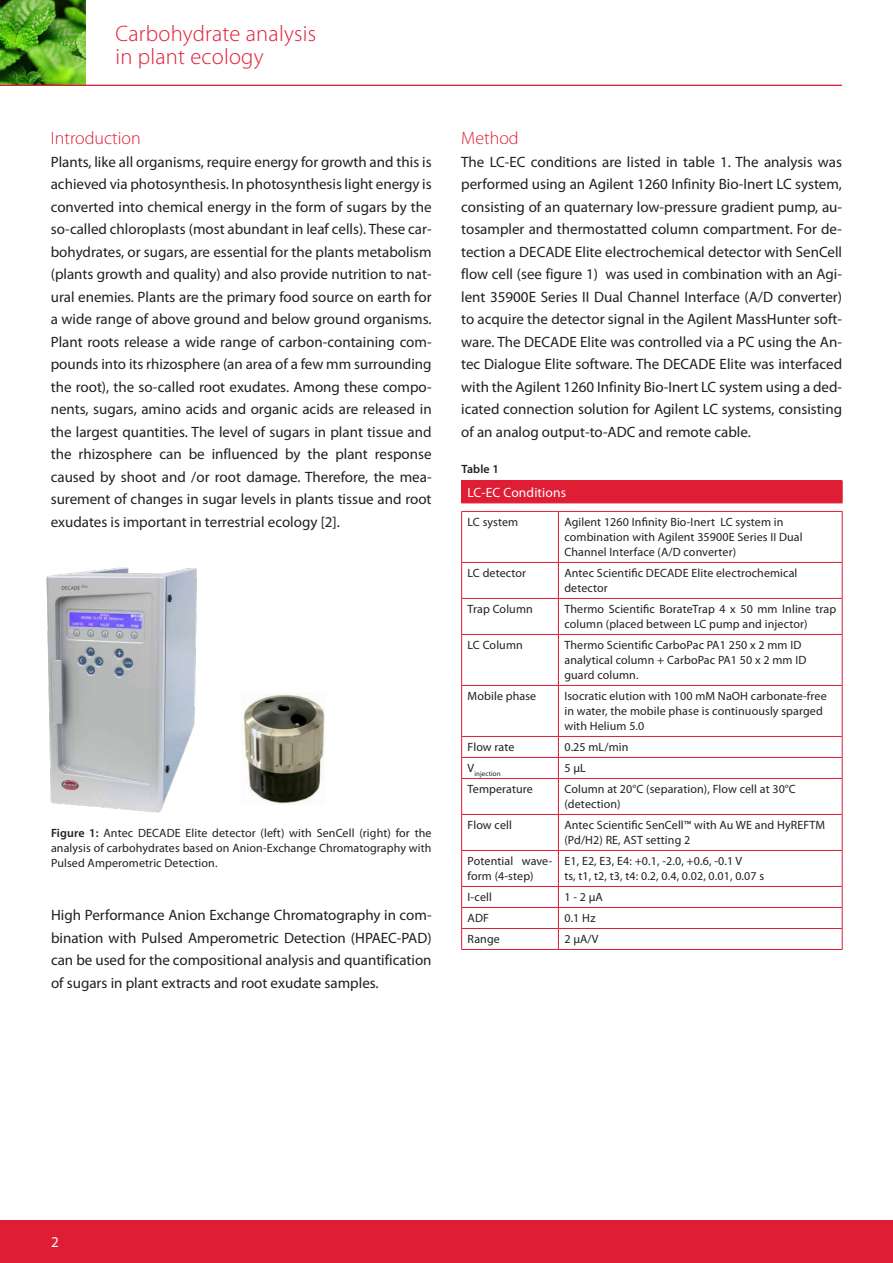
<style>
.page{position:relative;width:893px;height:1263px;background:#fff}
.page>*{position:absolute;margin:0;border:0;box-sizing:border-box;transform-origin:0 0}
.blauwe_heading{font:300 22.5px "Myriad Pro";letter-spacing:.01em;color:#df1d35}
.Tussenkop_rood{font:300 18px "Myriad Pro";color:#df1d35}
.bodytekst{font:15px/22.5px "Myriad Pro";color:#231f20;text-align:justify}
.t1{font:15px "Myriad Pro";color:#fff}
.t2{font:13.5px "Myriad Pro";letter-spacing:.01em;color:#fff}
.fotobijschrift{font:12px/15px "Myriad Pro";letter-spacing:.01em;color:#231f20}
.t3{font:600 12px "Myriad Pro";letter-spacing:.01em;color:#231f20}
.t4{font:7.05px "Myriad Pro";letter-spacing:.01em;color:#231f20}
.s1{font-weight:600}
</style>
<div class="page">
<img style="left:0;top:0;width:86px;height:85px">
<div style="left:0;top:1220px;width:893px;height:43px;background:#df1d35"></div>
<hr style="left:0;top:85px;width:842px;height:1px;background:#df1d35">
<img style="left:46px;top:567px;width:151px;height:246px">
<img style="left:241px;top:694px;width:84px;height:110px">
<div style="left:462px;top:481px;width:380px;height:22px;background:#df1d35"></div>
<svg style="left:462px;top:510px;width:380px;height:439px"></svg>
<svg style="left:842px;top:481px;width:1px;height:22px"></svg>
<svg style="left:461px;top:481px;width:1px;height:22px"></svg>
<hr style="left:461px;top:480px;width:97px;height:1px;background:#df1d35">
<hr style="left:558px;top:480px;width:284px;height:1px;background:#df1d35">
<hr style="left:461px;top:503px;width:97px;height:1px;background:#df1d35">
<hr style="left:558px;top:503px;width:284px;height:1px;background:#df1d35">
<hr style="left:461px;top:512px;width:1px;height:50px;background:#df1d35">
<hr style="left:461px;top:511px;width:97px;height:1px;background:#df1d35">
<hr style="left:558px;top:512px;width:1px;height:50px;background:#df1d35">
<hr style="left:558px;top:511px;width:284px;height:1px;background:#df1d35">
<hr style="left:842px;top:512px;width:1px;height:50px;background:#df1d35">
<hr style="left:461px;top:563px;width:1px;height:35px;background:#df1d35">
<hr style="left:461px;top:562px;width:97px;height:1px;background:#df1d35">
<hr style="left:558px;top:563px;width:1px;height:35px;background:#df1d35">
<hr style="left:558px;top:562px;width:284px;height:1px;background:#df1d35">
<hr style="left:842px;top:563px;width:1px;height:35px;background:#df1d35">
<hr style="left:461px;top:599px;width:1px;height:35px;background:#df1d35">
<hr style="left:461px;top:598px;width:97px;height:1px;background:#df1d35">
<hr style="left:558px;top:599px;width:1px;height:35px;background:#df1d35">
<hr style="left:558px;top:598px;width:284px;height:1px;background:#df1d35">
<hr style="left:842px;top:599px;width:1px;height:35px;background:#df1d35">
<hr style="left:461px;top:635px;width:1px;height:50px;background:#df1d35">
<hr style="left:461px;top:634px;width:97px;height:1px;background:#df1d35">
<hr style="left:558px;top:635px;width:1px;height:50px;background:#df1d35">
<hr style="left:558px;top:634px;width:284px;height:1px;background:#df1d35">
<hr style="left:842px;top:635px;width:1px;height:50px;background:#df1d35">
<hr style="left:461px;top:686px;width:1px;height:50px;background:#df1d35">
<svg style="left:461px;top:737px;width:1px;height:41px"></svg>
<hr style="left:461px;top:779px;width:1px;height:35px;background:#df1d35">
<hr style="left:461px;top:815px;width:1px;height:35px;background:#df1d35">
<hr style="left:461px;top:851px;width:1px;height:35px;background:#df1d35">
<svg style="left:461px;top:887px;width:1px;height:62px"></svg>
<hr style="left:461px;top:685px;width:97px;height:1px;background:#df1d35">
<hr style="left:461px;top:736px;width:97px;height:1px;background:#df1d35">
<hr style="left:461px;top:757px;width:97px;height:1px;background:#df1d35">
<hr style="left:461px;top:778px;width:97px;height:1px;background:#df1d35">
<hr style="left:461px;top:814px;width:97px;height:1px;background:#df1d35">
<hr style="left:461px;top:850px;width:97px;height:1px;background:#df1d35">
<hr style="left:461px;top:886px;width:97px;height:1px;background:#df1d35">
<hr style="left:461px;top:907px;width:97px;height:1px;background:#df1d35">
<hr style="left:461px;top:928px;width:97px;height:1px;background:#df1d35">
<hr style="left:461px;top:949px;width:97px;height:1px;background:#df1d35">
<hr style="left:558px;top:686px;width:1px;height:50px;background:#df1d35">
<svg style="left:558px;top:737px;width:1px;height:41px"></svg>
<hr style="left:558px;top:779px;width:1px;height:35px;background:#df1d35">
<hr style="left:558px;top:815px;width:1px;height:35px;background:#df1d35">
<hr style="left:558px;top:851px;width:1px;height:35px;background:#df1d35">
<svg style="left:558px;top:887px;width:1px;height:62px"></svg>
<hr style="left:558px;top:685px;width:284px;height:1px;background:#df1d35">
<hr style="left:842px;top:686px;width:1px;height:50px;background:#df1d35">
<svg style="left:842px;top:737px;width:1px;height:41px"></svg>
<hr style="left:842px;top:779px;width:1px;height:35px;background:#df1d35">
<hr style="left:842px;top:815px;width:1px;height:35px;background:#df1d35">
<hr style="left:842px;top:851px;width:1px;height:35px;background:#df1d35">
<svg style="left:842px;top:887px;width:1px;height:62px"></svg>
<hr style="left:558px;top:736px;width:284px;height:1px;background:#df1d35">
<hr style="left:558px;top:757px;width:284px;height:1px;background:#df1d35">
<hr style="left:558px;top:778px;width:284px;height:1px;background:#df1d35">
<hr style="left:558px;top:814px;width:284px;height:1px;background:#df1d35">
<hr style="left:558px;top:850px;width:284px;height:1px;background:#df1d35">
<hr style="left:558px;top:886px;width:284px;height:1px;background:#df1d35">
<hr style="left:558px;top:907px;width:284px;height:1px;background:#df1d35">
<hr style="left:558px;top:928px;width:284px;height:1px;background:#df1d35">
<hr style="left:558px;top:949px;width:284px;height:1px;background:#df1d35">
<p class="blauwe_heading" style="left:115px;top:21px;width:202px">Carbohydrate analysis</p>
<p class="blauwe_heading" style="left:115px;top:44px;width:150px">in plant ecology</p>
<p class="Tussenkop_rood" style="left:51px;top:128px;width:92px">Introduction</p>
<p class="bodytekst" style="left:51px;top:151px;width:382px">Plants, like all organisms, require energy for growth and this is achieved via photosynthesis. In photosynthesis light energy is converted into chemical energy in the form of sugars by the so-called chloroplasts (most abundant in leaf cells). These car&shy;bohydrates, or sugars, are essential for the plants metabolism (plants growth and quality) and also provide nutrition to nat&shy;ural enemies. Plants are the primary food source on earth for a wide range of above ground and below ground organisms.<br>Plant roots release a wide range of carbon-containing com&shy;pounds into its rhizosphere (an area of a few mm surrounding the root), the so-called root exudates. Among these compo&shy;nents, sugars, amino acids and organic acids are released in the largest quantities. The level of sugars in plant tissue and the rhizosphere can be influenced by the plant response caused by shoot and /or root damage. Therefore, the mea&shy;surement of changes in sugar levels in plants tissue and root exudates is important in terrestrial ecology [2].</p>
<p class="fotobijschrift" style="left:51px;top:825px;width:382px;text-align:justify"><span class="s1">Figure 1:</span> Antec DECADE Elite detector (left) with SenCell (right) for the analysis of carbohydrates based on Anion-Exchange Chromatography with Pulsed Amperometric Detection.</p>
<p class="bodytekst" style="left:51px;top:904px;width:382px">High Performance Anion Exchange Chromatography in com&shy;bination with Pulsed Amperometric Detection (HPAEC-PAD) can be used for the compositional analysis and quantification of sugars in plant extracts and root exudate samples.</p>
<p class="Tussenkop_rood" style="left:461px;top:128px;width:59px">Method</p>
<p class="bodytekst" style="left:461px;top:151px;width:382px">The LC-EC conditions are listed in table 1. The analysis was performed using an Agilent 1260 Infinity Bio-Inert LC system, consisting of an quaternary low-pressure gradient pump, au&shy;tosampler and thermostatted column compartment. For de&shy;tection a DECADE Elite electrochemical detector with SenCell flow cell (see figure 1) was used in combination with an Agi&shy;lent 35900E Series II Dual Channel Interface (A/D converter) to acquire the detector signal in the Agilent MassHunter soft&shy;ware. The DECADE Elite was controlled via a PC using the An&shy;tec Dialogue Elite software. The DECADE Elite was interfaced with the Agilent 1260 Infinity Bio-Inert LC system using a ded&shy;icated connection solution for Agilent LC systems, consisting of an analog output-to-ADC and remote cable.</p>
<p class="t3" style="left:461px;top:463px;width:39px">Table 1</p>
<p class="t2" style="left:468px;top:485px;width:100px">LC-EC Conditions</p>
<p class="fotobijschrift" style="left:468px;top:515px;width:52px">LC system</p>
<p class="fotobijschrift" style="left:564px;top:515px;width:240px">Agilent 1260 Infinity Bio-Inert LC system in combination with Agilent 35900E Series II Dual<br>Channel Interface (A/D converter)</p>
<p class="fotobijschrift" style="left:468px;top:566px;width:60px">LC detector</p>
<p class="fotobijschrift" style="left:564px;top:566px;width:235px">Antec Scientific DECADE Elite electrochemical detector</p>
<p class="fotobijschrift" style="left:468px;top:602px;width:67px">Trap Column</p>
<p class="fotobijschrift" style="left:564px;top:602px;width:273px">Thermo Scientific BorateTrap 4 x 50 mm Inline trap column (placed between LC pump and injector)</p>
<p class="fotobijschrift" style="left:468px;top:638px;width:57px">LC Column</p>
<p class="fotobijschrift" style="left:564px;top:638px;width:243px">Thermo Scientific CarboPac PA1 250 x 2 mm ID analytical column + CarboPac PA1 50 x 2 mm ID guard column.</p>
<p class="fotobijschrift" style="left:468px;top:689px;width:70px">Mobile phase</p>
<p class="fotobijschrift" style="left:564px;top:689px;width:264px">Isocratic elution with 100 mM NaOH carbonate-free in water, the mobile phase is continuously sparged with Helium 5.0</p>
<p class="fotobijschrift" style="left:468px;top:740px;width:48px">Flow rate</p>
<p class="fotobijschrift" style="left:564px;top:740px;width:65px">0.25 mL/min</p>
<p class="t4" style="left:468px;top:770px;width:35px"><sup>V</sup>injection</p>
<p class="fotobijschrift" style="left:564px;top:761px;width:23px">5 µL</p>
<p class="fotobijschrift" style="left:468px;top:782px;width:67px">Temperature</p>
<p class="fotobijschrift" style="left:564px;top:782px;width:233px">Column at 20°C (separation), Flow cell at 30°C (detection)</p>
<p class="fotobijschrift" style="left:468px;top:818px;width:46px">Flow cell</p>
<p class="fotobijschrift" style="left:564px;top:818px;width:262px">Antec Scientific SenCell™ with Au WE and HyREFTM (Pd/H2) RE, AST setting 2</p>
<p class="fotobijschrift" style="left:468px;top:854px;width:86px">Potential wave&shy;form (4-step)</p>
<p class="fotobijschrift" style="left:564px;top:854px;width:201px">E1, E2, E3, E4: +0.1, -2.0, +0.6, -0.1 V<br>ts, t1, t2, t3, t4: 0.2, 0.4, 0.02, 0.01, 0.07 s</p>
<p class="fotobijschrift" style="left:468px;top:890px;width:26px">I-cell</p>
<p class="fotobijschrift" style="left:564px;top:890px;width:40px">1 - 2 µA</p>
<p class="fotobijschrift" style="left:468px;top:911px;width:23px">ADF</p>
<p class="fotobijschrift" style="left:564px;top:911px;width:33px">0.1 Hz</p>
<p class="fotobijschrift" style="left:468px;top:932px;width:34px">Range</p>
<p class="fotobijschrift" style="left:564px;top:932px;width:36px">2 µA/V</p>
<p class="t1" style="left:51px;top:1233px;width:9px">2</p>
</div>
